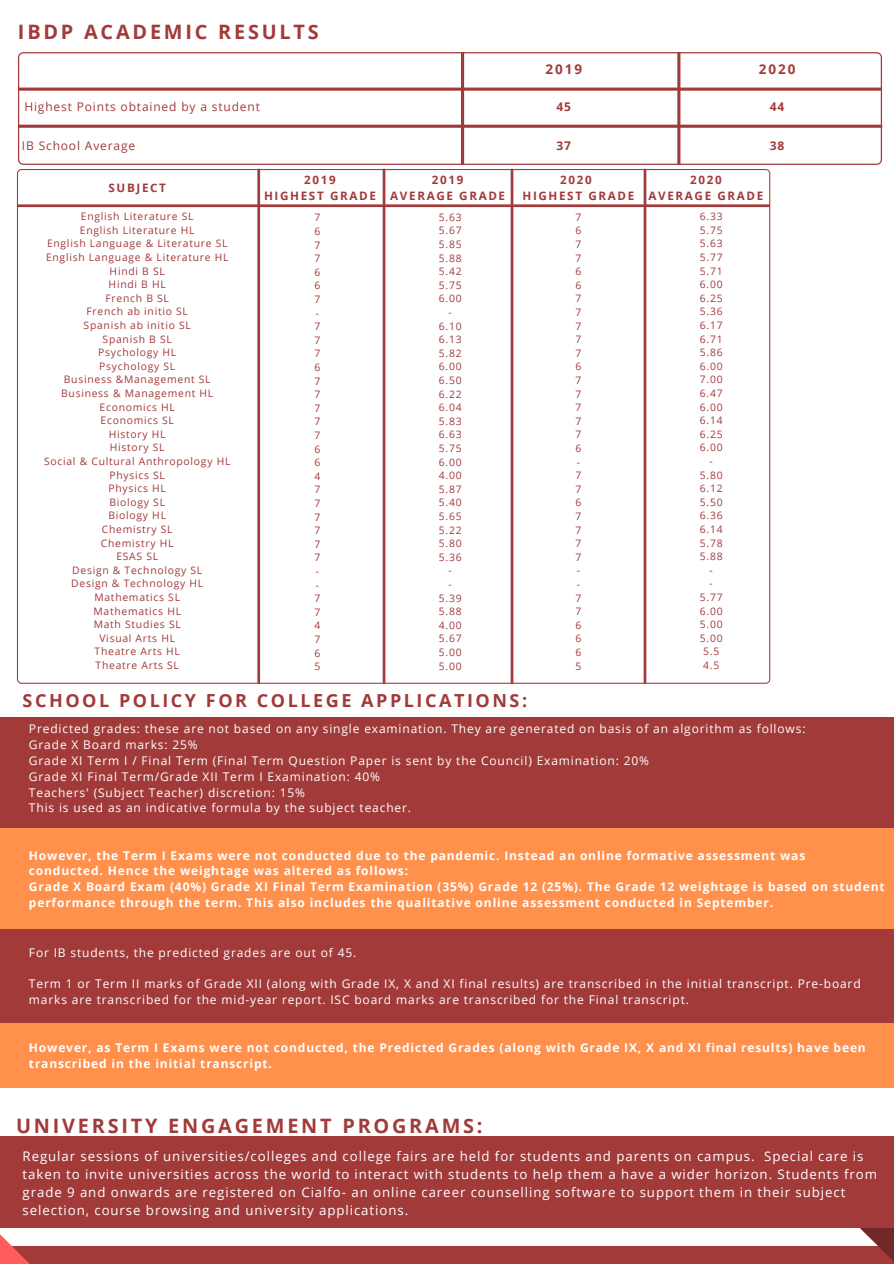
<style>
.page{position:relative;width:894px;height:1264px;background:#fff}
.page>*{position:absolute;margin:0;border:0;box-sizing:border-box;transform-origin:0 0}
.t1{font:700 19.8px "Open Sans";letter-spacing:.14em;color:#a23a3a}
.t2{font:700 18px "Open Sans";letter-spacing:.14em;color:#a23a3a}
.t3{font:700 13.5px "Open Sans";letter-spacing:.14em;color:#a23a3a}
.t4{font:13.2px/18px "Open Sans";letter-spacing:.07em;color:#fff}
.t5{font:12px/15.8px "Open Sans";letter-spacing:.07em;color:#fff}
.t6{font:700 12px/15.8px "Open Sans";letter-spacing:.07em;color:#fff}
.t7{font:12px "Open Sans";letter-spacing:.07em;color:#a23a3a}
.t8{font:700 12px "Open Sans";letter-spacing:.07em;color:#a23a3a}
.t9{font:700 11.7px/15.6px "Open Sans";letter-spacing:.14em;color:#a23a3a;text-align:center}
.t10{font:10.35px/13.6px "Open Sans";letter-spacing:.07em;color:#a23a3a;text-align:center}
</style>
<div class="page">
<div style="left:0;top:1245px;width:893px;height:18px;background:#a23a3a"></div>
<svg style="left:0;top:1227px;width:193px;height:36px"></svg>
<svg style="left:850px;top:1227px;width:43px;height:34px"></svg>
<svg style="left:17px;top:52px;width:865px;height:631px"></svg>
<div style="left:0;top:717px;width:893px;height:111px;background:#a23a3a"></div>
<div style="left:0;top:828px;width:893px;height:101px;background:#ff914d"></div>
<div style="left:0;top:929px;width:893px;height:94px;background:#a23a3a"></div>
<div style="left:0;top:1136px;width:893px;height:91px;background:#a23a3a"></div>
<div style="left:0;top:1023px;width:893px;height:65px;background:#ff914d"></div>
<h1 class="t1" style="left:18px;top:18px;width:302px">IBDP ACADEMIC RESULTS</h1>
<p class="t7" style="left:24px;top:98px;width:237px">Highest Points obtained by a student</p>
<p class="t7" style="left:22px;top:137px;width:115px">IB School Average</p>
<h3 class="t3" style="left:545px;top:59px;width:38px">2019</h3>
<h3 class="t3" style="left:758px;top:59px;width:38px">2020</h3>
<p class="t8" style="left:556px;top:98px;width:16px">45</p>
<p class="t8" style="left:556px;top:137px;width:16px">37</p>
<p class="t8" style="left:769px;top:98px;width:16px">44</p>
<p class="t8" style="left:769px;top:137px;width:16px">38</p>
<p class="t9" style="left:264px;top:172px;width:113px">2019<br>HIGHEST GRADE</p>
<p class="t9" style="left:390px;top:172px;width:116px">2019<br>AVERAGE GRADE</p>
<p class="t9" style="left:648px;top:172px;width:116px">2020<br>AVERAGE GRADE</p>
<p class="t9" style="left:522px;top:172px;width:113px">2020<br>HIGHEST GRADE</p>
<p class="t9" style="left:108px;top:179px;width:59px">SUBJECT</p>
<p class="t10" style="left:44px;top:209px;width:188px">English Literature SL<br>English Literature HL<br>English Language &amp; Literature SL<br>English Language &amp; Literature HL<br>Hindi B SL<br>Hindi B HL<br>French B SL<br>French ab initio SL<br>Spanish ab initio SL<br>Spanish B SL<br>Psychology HL<br>Psychology SL<br>Business &amp;Management SL<br>Business &amp; Management HL<br>Economics HL<br>Economics SL<br>History HL<br>History SL<br>Social &amp; Cultural Anthropology HL<br>Physics SL<br>Physics HL<br>Biology SL<br>Biology HL<br>Chemistry SL<br>Chemistry HL<br>ESAS SL<br>Design &amp; Technology SL<br>Design &amp; Technology HL<br>Mathematics SL<br>Mathematics HL<br>Math Studies SL<br>Visual Arts HL<br>Theatre Arts HL<br>Theatre Arts SL</p>
<p class="t10" style="left:575px;top:210px;width:7px;text-align:left">7<br>6<br>7<br>7<br>6<br>6<br>7<br>7<br>7<br>7<br>7<br>6<br>7<br>7<br>7<br>7<br>7<br>6 -<br>7<br>7<br>6<br>7<br>7<br>7<br>7 - -<br>7<br>7<br>6<br>6<br>6<br>5</p>
<p class="t10" style="left:699px;top:209px;width:24px">6.33<br>5.75<br>5.63<br>5.77<br>5.71<br>6.00<br>6.25<br>5.36<br>6.17<br>6.71<br>5.86<br>6.00<br>7.00<br>6.47<br>6.00<br>6.14<br>6.25<br>6.00 -<br>5.80<br>6.12<br>5.50<br>6.36<br>6.14<br>5.78<br>5.88 -<br>-<br>5.77<br>6.00<br>5.00<br>5.00<br>5.5<br>4.5</p>
<p class="t10" style="left:314px;top:210px;width:7px;text-align:left">7<br>6<br>7<br>7<br>6<br>6<br>7 -<br>7<br>7<br>7<br>6<br>7<br>7<br>7<br>7<br>7<br>6<br>6<br>4<br>7<br>7<br>7<br>7<br>7<br>7 - -<br>7<br>7<br>4<br>7<br>6<br>5</p>
<p class="t10" style="left:439px;top:210px;width:24px">5.63<br>5.67<br>5.85<br>5.88<br>5.42<br>5.75<br>6.00 -<br>6.10<br>6.13<br>5.82<br>6.00<br>6.50<br>6.22<br>6.04<br>5.83<br>6.63<br>5.75<br>6.00<br>4.00<br>5.87<br>5.40<br>5.65<br>5.22<br>5.80<br>5.36 -<br>-<br>5.39<br>5.88<br>4.00<br>5.67<br>5.00<br>5.00</p>
<h2 class="t2" style="left:23px;top:688px;width:506px">SCHOOL POLICY FOR COLLEGE APPLICATIONS:</h2>
<p class="t5" style="left:29px;top:721px;width:777px">Predicted grades: these are not based on any single examination. They are generated on basis of an algorithm as follows:<br>Grade X Board marks: 25%<br>Grade XI Term I / Final Term (Final Term Question Paper is sent by the Council) Examination: 20%<br>Grade XI Final Term/Grade XII Term I Examination: 40%<br>Teachers' (Subject Teacher) discretion: 15%<br>This is used as an indicative formula by the subject teacher.</p>
<p class="t6" style="left:29px;top:847px;width:856px">However, the Term I Exams were not conducted due to the pandemic. Instead an online formative assessment was<br>conducted. Hence the weightage was altered as follows:<br>Grade X Board Exam (40%) Grade XI Final Term Examination (35%) Grade 12 (25%). The Grade 12 weightage is based on student performance through the term. This also includes the qualitative online assessment conducted in September.</p>
<p class="t5" style="left:29px;top:944px;width:329px">For IB students, the predicted grades are out of 45.</p>
<p class="t5" style="left:29px;top:975px;width:833px">Term 1 or Term II marks of Grade XII (along with Grade IX, X and XI final results) are transcribed in the initial transcript. Pre-board marks are transcribed for the mid-year report. ISC board marks are transcribed for the Final transcript.</p>
<p class="t6" style="left:29px;top:1039px;width:838px">However, as Term I Exams were not conducted, the Predicted Grades (along with Grade IX, X and XI final results) have been transcribed in the initial transcript.</p>
<h1 class="t1" style="left:16px;top:1111px;width:468px">UNIVERSITY ENGAGEMENT PROGRAMS:</h1>
<p class="t4" style="left:23px;top:1146px;width:855px">Regular sessions of universities/colleges and college fairs are held for students and parents on campus. Special care is taken to invite universities across the world to interact with students to help them a have a wider horizon. Students from grade 9 and onwards are registered on Cialfo- an online career counselling software to support them in their subject selection, course browsing and university applications.</p>
</div>
